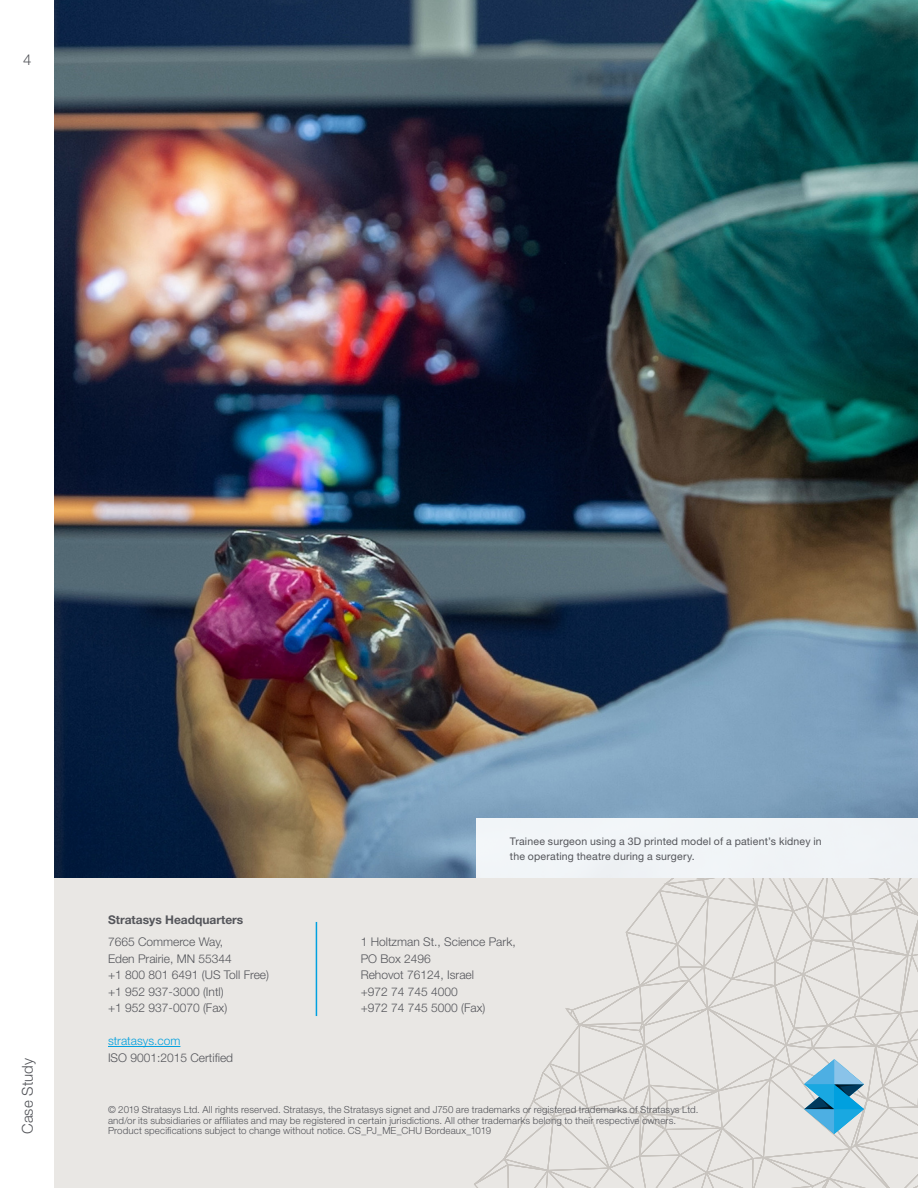
<style>
.page{position:relative;width:918px;height:1188px;background:#fff}
.page>*{position:absolute;margin:0;border:0;box-sizing:border-box;transform-origin:0 0}
.t1{font:300 15px "Helvetica Neue LT Std";letter-spacing:.005em;color:#54555a}
.t2{font:300 12px/16.5px "Helvetica Neue LT Std";color:#54555a}
.t3{font:700 12px "Helvetica Neue LT Std";color:#54555a}
.t4{font:300 12px "Helvetica Neue LT Std";color:#00a0df}
.t5{font:10.5px/15px "Helvetica Neue LT Std";letter-spacing:.015em;color:#54555a}
.t6{font:300 9.75px/10.5px "Helvetica Neue LT Std";letter-spacing:.01em;color:#54555a}
</style>
<div class="page">
<div style="left:54px;top:878px;width:864px;height:310px;background:#e9e7e4"></div>
<hr style="left:316px;top:922px;width:1px;height:94px;background:#00a0df">
<hr style="left:108px;top:1046px;width:72px;height:1px;background:#00a0df">
<svg style="left:474px;top:878px;width:444px;height:310px"></svg>
<img style="left:54px;top:0;width:864px;height:877px">
<div style="left:476px;top:818px;width:442px;height:60px;background:#f1f4f7"></div>
<h1 class="t1" style="left:23px;top:50px;width:10px">4</h1>
<h1 class="t1" style="left:18px;top:1134px;width:77px;rotate:-90deg">Case Study</h1>
<p class="t3" style="left:108px;top:912px;width:137px">Stratasys Headquarters</p>
<p class="t2" style="left:108px;top:934px;width:163px">7665 Commerce Way,<br>Eden Prairie, MN 55344<br>+1 800 801 6491 (US Toll Free) +1 952 937-3000 (Intl)<br>+1 952 937-0070 (Fax)</p>
<p class="t4" style="left:108px;top:1034px;width:74px">stratasys.com</p>
<p class="t2" style="left:108px;top:1049px;width:127px">ISO 9001:2015 Certified</p>
<p class="t5" style="left:510px;top:833px;width:313px">Trainee surgeon using a 3D printed model of a patient’s kidney in the operating theatre during a surgery.</p>
<p class="t2" style="left:361px;top:934px;width:156px">1 Holtzman St., Science Park,<br>PO Box 2496<br>Rehovot 76124, Israel<br>+972 74 745 4000<br>+972 74 745 5000 (Fax)</p>
<p class="t6" style="left:108px;top:1104px;width:592px">© 2019 Stratasys Ltd. All rights reserved. Stratasys, the Stratasys signet and J750 are trademarks or registered trademarks of Stratasys Ltd. and/or its subsidiaries or affiliates and may be registered in certain jurisdictions. All other trademarks belong to their respective owners.<br>Product specifications subject to change without notice. CS_PJ_ME_CHU Bordeaux_1019</p>
</div>
